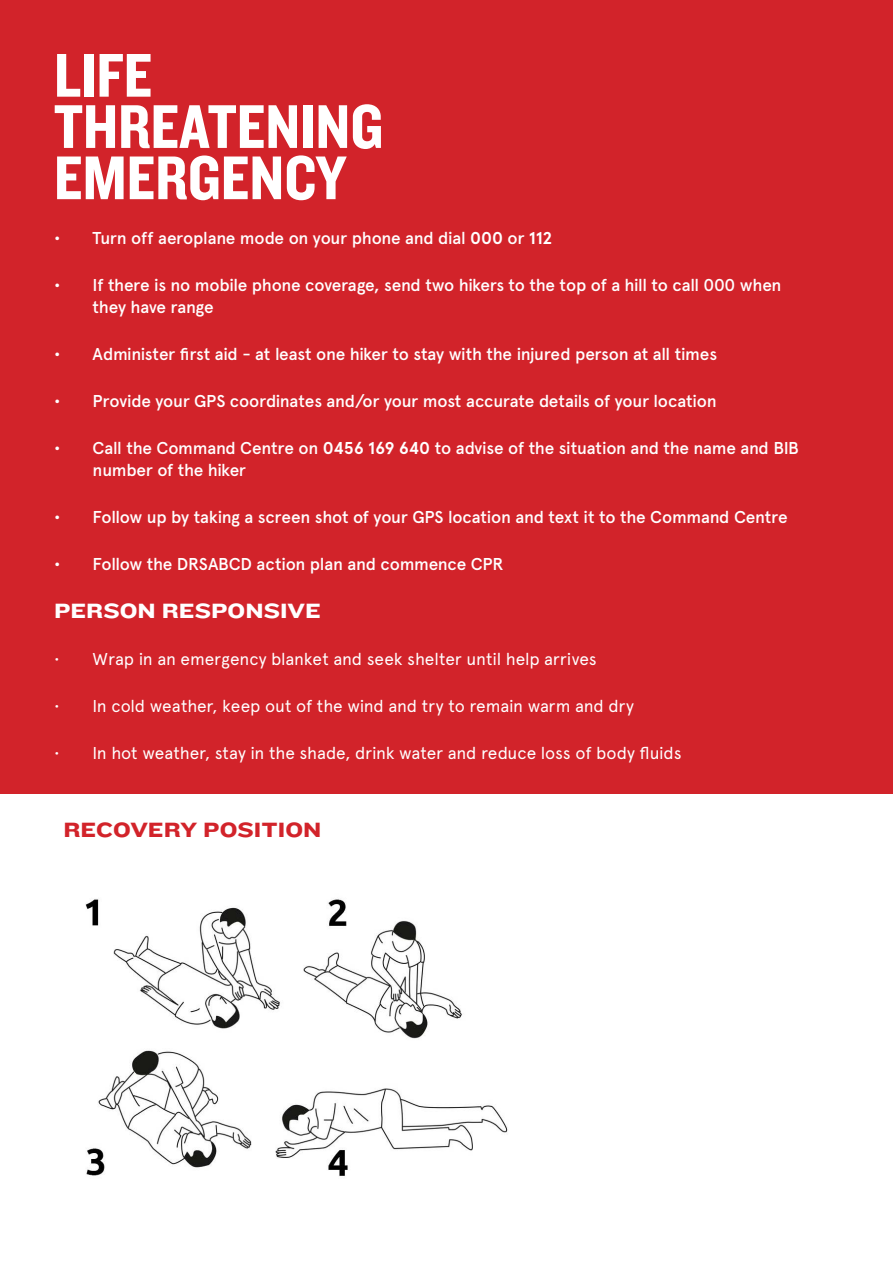
<style>
.page{position:relative;width:893px;height:1263px;background:#fff}
.page>*{position:absolute;margin:0;border:0;box-sizing:border-box;transform-origin:0 0}
.t1{font:64.05px/51.3px "Knockout HTF50 Welterweight";color:#fff}
.t2{font:21.45px "Knockout HTF53 Heviweight";color:#fff}
.t3{font:21.45px "Knockout HTF53 Heviweight";color:#d2232a}
.t4{font:500 17.1px/21.5px "Apercu";letter-spacing:-.02em;color:#fff}
.t5{font:17.1px "Apercu";letter-spacing:-.01em;color:#fff}
.s1{font-weight:700}
</style>
<div class="page">
<div style="left:0;top:0;width:893px;height:793px;background:#d2232a"></div>
<img style="left:85px;top:899px;width:423px;height:277px">
<h1 class="t1" style="left:54px;top:52px;width:331px">LIFE<br>THREATENING<br>EMERGENCY</h1>
<p class="t4" style="left:54px;top:227px;width:500px">• Turn off aeroplane mode on your phone and dial <span class="s1">000</span> or <span class="s1">112</span></p>
<p class="t4" style="left:93px;top:275px;width:690px;text-indent:-39px">• If there is no mobile phone coverage, send two hikers to the top of a hill to call 000 when they have range</p>
<p class="t4" style="left:54px;top:343px;width:665px">• Administer first aid - at least one hiker to stay with the injured person at all times</p>
<p class="t4" style="left:54px;top:391px;width:664px">• Provide your GPS coordinates and/or your most accurate details of your location</p>
<p class="t4" style="left:93px;top:438px;width:708px;text-indent:-39px">• Call the Command Centre on <span class="s1">0456 169 640</span> to advise of the situation and the name and BIB number of the hiker</p>
<p class="t4" style="left:54px;top:506px;width:735px">• Follow up by taking a screen shot of your GPS location and text it to the Command Centre</p>
<p class="t4" style="left:54px;top:554px;width:451px">• Follow the DRSABCD action plan and commence CPR</p>
<p class="t2" style="left:54px;top:599px;width:268px">PERSON RESPONSIVE</p>
<p class="t5" style="left:54px;top:649px;width:544px">• Wrap in an emergency blanket and seek shelter until help arrives</p>
<p class="t5" style="left:54px;top:696px;width:581px">• In cold weather, keep out of the wind and try to remain warm and dry</p>
<p class="t5" style="left:54px;top:743px;width:629px">• In hot weather, stay in the shade, drink water and reduce loss of body fluids</p>
<p class="t3" style="left:63px;top:818px;width:259px">RECOVERY POSITION</p>
</div>
